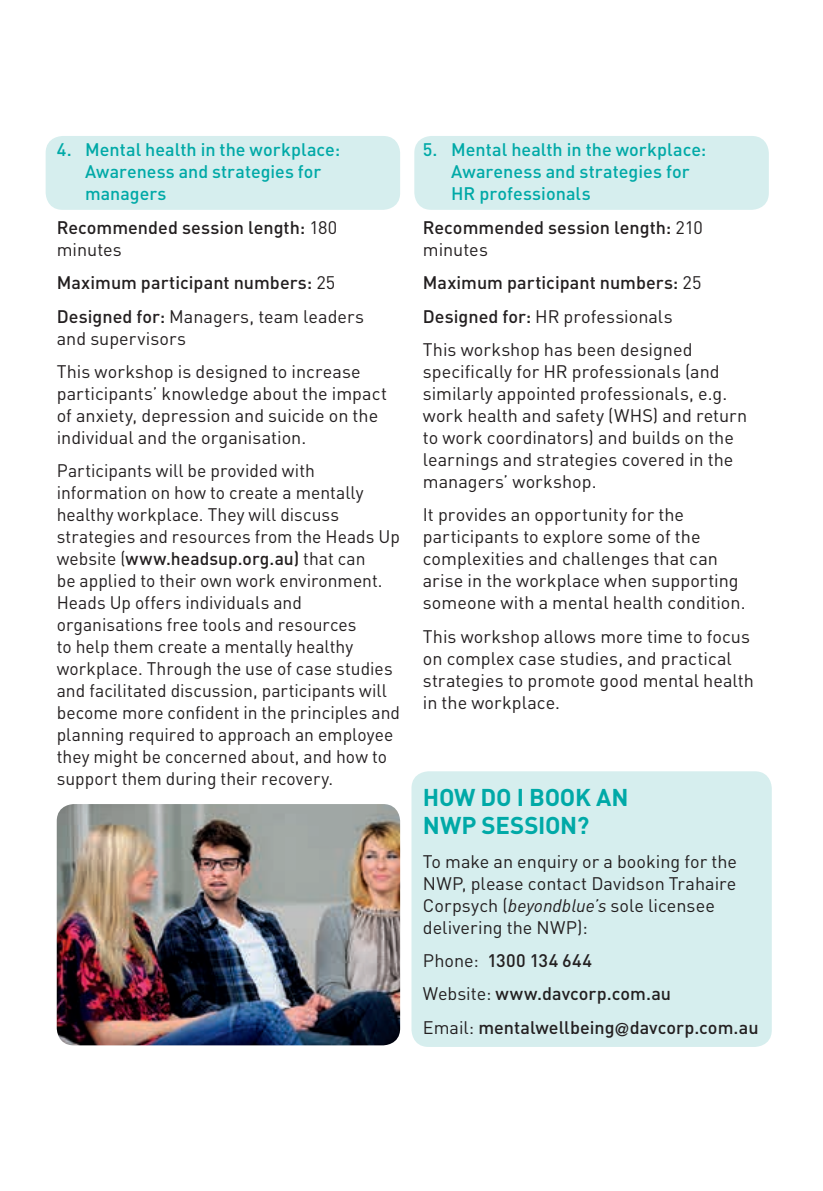
<style>
.page{position:relative;width:823px;height:1191px;background:#fff}
.page>*{position:absolute;margin:0;border:0;box-sizing:border-box;transform-origin:0 0}
.t1{font:700 24px/28.8px "DIN";letter-spacing:-.01em;color:#00a9a7}
.t2{font:18px/22px "DIN";color:#231f20}
.t3{font:500 18px/33.4px "DIN";color:#231f20}
.t4{font:500 18px/22px "DIN";color:#00a9a7}
.s1{font-weight:400}
.s2{font-weight:500}
.s3{font-style:italic}
.s4{font-family:"Helvetica Neue"}
</style>
<div class="page">
<div style="left:46px;top:136px;width:354px;height:74px;background:#d6eeee;border-radius:17px"></div>
<div style="left:414px;top:136px;width:354px;height:74px;background:#d6eeee;border-radius:17px"></div>
<div style="left:411px;top:771px;width:360px;height:276px;background:#d6eeee;border-radius:17px"></div>
<img style="left:57px;top:804px;width:343px;height:241px">
<p class="t4" style="left:85px;top:138px;width:256px;text-indent:-28px">4. Mental health in the workplace:<br>Awareness and strategies for managers</p>
<p class="t3" style="left:57px;top:216px;width:282px;line-height:22px">Recommended session length: <span class="s1">180 minutes</span></p>
<p class="t3" style="left:57px;top:265px;width:308px">Maximum participant numbers: <span class="s1">25<br></span>Designed for: <span class="s1">Managers, team leaders</span></p>
<p class="t2" style="left:57px;top:321px;width:305px;line-height:33.4px">and supervisors<br>This workshop is designed to increase</p>
<p class="t2" style="left:57px;top:382px;width:331px">participants’ knowledge about the impact of anxiety, depression and suicide on the individual and the organisation.</p>
<p class="t2" style="left:57px;top:459px;width:344px">Participants will be provided with information on how to create a mentally healthy workplace. They will discuss strategies and resources from the Heads Up website (<span class="s2">www.headsup.org.au)</span> that can<br>be applied to their own work environment.<br>Heads Up offers individuals and organisations free tools and resources<br>to help them create a mentally healthy workplace. Through the use of case studies and facilitated discussion, participants will become more confident in the principles and planning required to approach an employee they might be concerned about, and how to support them during their recovery.</p>
<p class="t4" style="left:451px;top:138px;width:256px;text-indent:-28px">5. Mental health in the workplace:<br>Awareness and strategies for<br>HR professionals</p>
<p class="t3" style="left:422px;top:216px;width:281px;line-height:22px">Recommended session length: <span class="s1">210 minutes</span></p>
<p class="t2" style="left:422px;top:266px;width:280px;line-height:33.4px"><span class="s2">Maximum participant numbers:</span> 25<br><span class="s2">Designed for:</span> HR professionals<br>This workshop has been designed</p>
<p class="t2" style="left:422px;top:360px;width:326px">specifically for HR professionals (and similarly appointed professionals, e.g. work health and safety (WHS) and return to work coordinators) and builds on the learnings and strategies covered in the managers’ workshop.</p>
<p class="t2" style="left:422px;top:503px;width:324px">It provides an opportunity for the participants to explore some of the complexities and challenges that can arise in the workplace when supporting someone with a mental health condition.</p>
<p class="t2" style="left:422px;top:625px;width:332px">This workshop allows more time to focus on complex case studies, and practical strategies to promote good mental health in the workplace.</p>
<h1 class="t1" style="left:422px;top:781px;width:207px">HOW DO I BOOK AN<br>NWP SESSION?</h1>
<p class="t2" style="left:422px;top:850px;width:315px">To make an enquiry or a booking for the NWP, please contact Davidson Trahaire Corpsych (<span class="s3">beyondblue’s</span> sole licensee delivering the NWP):</p>
<p class="t3" style="left:422px;top:943px;width:337px"><span class="s1">Phone:</span> 1300 134 644<br><span class="s1">Website:</span> www.davcorp.com.au<br><span class="s1">Email:</span> mentalwellbeing<span class="s4">@</span>davcorp.com.au</p>
</div>
